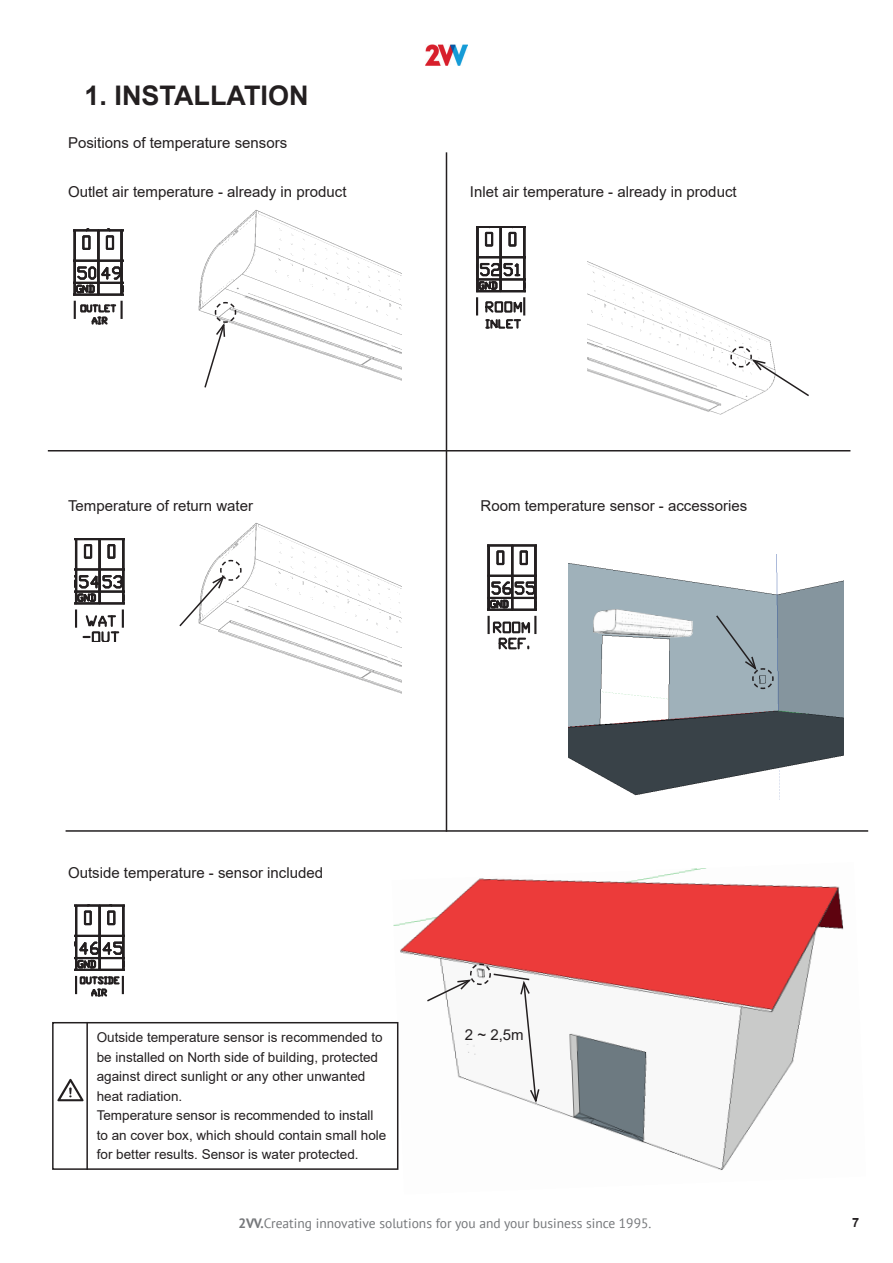
<style>
.page{position:relative;width:893px;height:1263px;background:#fff}
.page>*{position:absolute;margin:0;border:0;box-sizing:border-box;transform-origin:0 0}
.t1{font:700 27px "Arial";color:#231f20}
.t2{font:15px "Arial";color:#231f20}
.t3{font:13.5px/19.5px "Arial";color:#231f20}
.t4{font:13.5px "PT Sans";color:#75777a}
.t5{font:700 12.75px "Arial";color:#231f20}
.s1{font-weight:700}
</style>
<div class="page">
<img style="left:425px;top:45px;width:43px;height:21px">
<img style="left:198px;top:210px;width:204px;height:171px">
<img style="left:588px;top:261px;width:183px;height:154px">
<img style="left:212px;top:523px;width:190px;height:171px">
<svg style="left:74px;top:229px;width:49px;height:96px"></svg>
<svg style="left:477px;top:226px;width:49px;height:103px"></svg>
<svg style="left:75px;top:538px;width:50px;height:104px"></svg>
<svg style="left:487px;top:545px;width:50px;height:105px"></svg>
<svg style="left:75px;top:905px;width:49px;height:92px"></svg>
<svg style="left:730px;top:346px;width:79px;height:52px"></svg>
<svg style="left:179px;top:559px;width:63px;height:69px"></svg>
<svg style="left:203px;top:301px;width:34px;height:87px"></svg>
<hr style="left:48px;top:450px;width:802px;height:1px;background:#231f20">
<hr style="left:66px;top:830px;width:802px;height:2px;background:#231f20">
<hr style="left:446px;top:152px;width:1px;height:680px;background:#231f20">
<img style="left:569px;top:554px;width:275px;height:245px">
<img style="left:593px;top:609px;width:100px;height:29px">
<svg style="left:715px;top:614px;width:59px;height:76px;background:#99aab3"></svg>
<img style="left:393px;top:868px;width:451px;height:302px">
<svg style="left:57px;top:1079px;width:27px;height:22px"></svg>
<div style="left:52px;top:1022px;width:346px;height:148px;border:2px solid #231f20"></div>
<hr style="left:86px;top:1022px;width:2px;height:148px;background:#231f20">
<svg style="left:425px;top:962px;width:116px;height:143px"></svg>
<h1 class="t1" style="left:85px;top:77px;width:225px">1. INSTALLATION</h1>
<p class="t2" style="left:68px;top:132px;width:221px">Positions of temperature sensors</p>
<p class="t2" style="left:68px;top:181px;width:280px">Outlet air temperature - already in product</p>
<p class="t2" style="left:470px;top:181px;width:268px">Inlet air temperature - already in product</p>
<p class="t2" style="left:68px;top:495px;width:187px">Temperature of return water</p>
<p class="t2" style="left:480px;top:495px;width:268px">Room temperature sensor - accessories</p>
<p class="t2" style="left:68px;top:862px;width:257px">Outside temperature - sensor included</p>
<p class="t3" style="left:97px;top:1028px;width:291px">Outside temperature sensor is recommended to be installed on North side of building, protected against direct sunlight or any other unwanted heat radiation.<br>Temperature sensor is recommended to install to an cover box, which should contain small hole for better results. Sensor is water protected.</p>
<p class="t2" style="left:465px;top:1025px;width:60px">2 ~ 2,5m</p>
<p class="t4" style="left:238px;top:1215px;width:414px"><span class="s1">2VV.</span>Creating innovative solutions for you and your business since 1995.</p>
<p class="t5" style="left:852px;top:1213px;width:9px">7</p>
</div>
